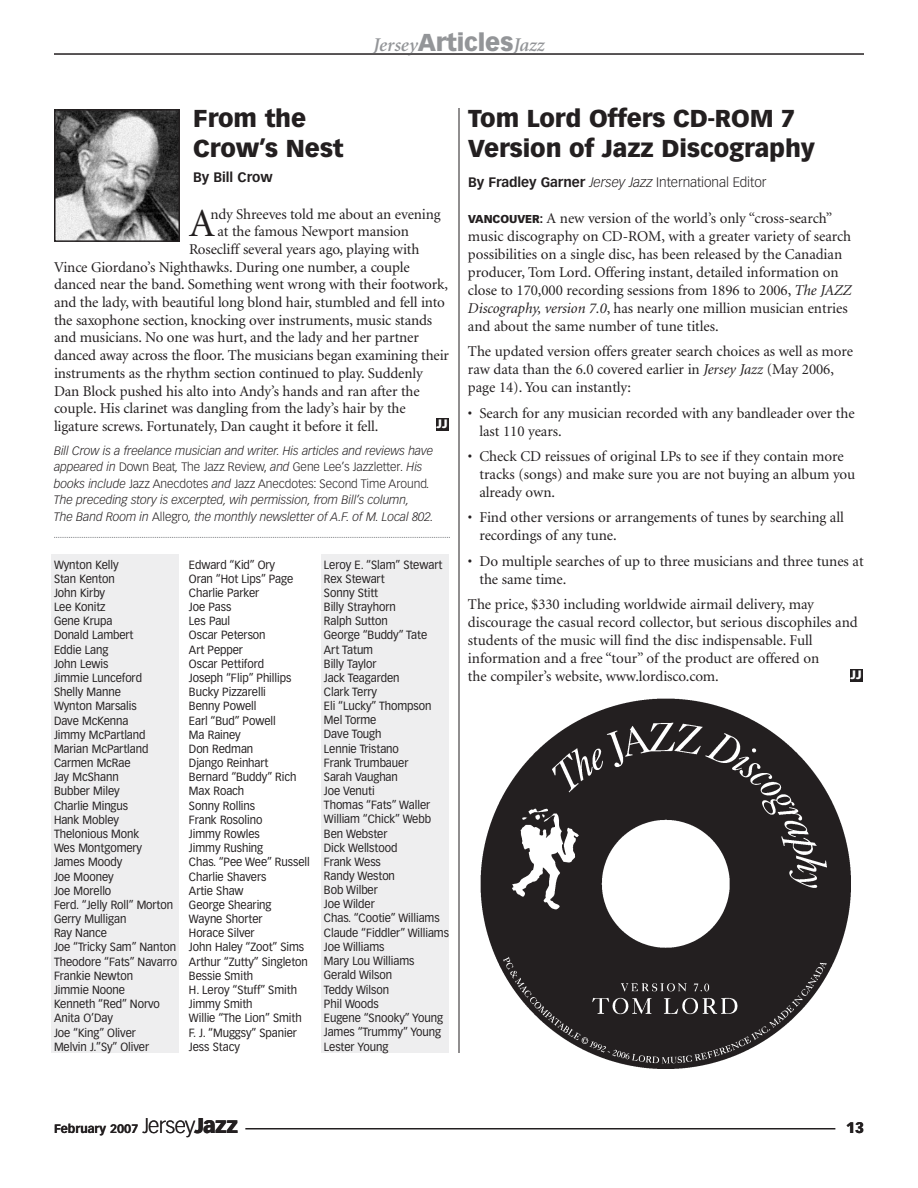
<style>
.page{position:relative;width:918px;height:1188px;background:#fff}
.page>*{position:absolute;margin:0;border:0;box-sizing:border-box;transform-origin:0 0}
.t1{font:39.9px "Minion";color:#231f20}
.t2{font:900 24px/30px "Vectora LH";letter-spacing:-.005em;color:#231f20}
.t3{font:italic 600 19.5px "Minion";color:#939598}
.t4{font:15px/18px "Minion";letter-spacing:-.005em;color:#231f20}
.t5{font:900 15px "Vectora LH";color:#231f20}
.t6{font:300 13.5px "Vectora LH";letter-spacing:-.005em;color:#231f20}
.t7{font:700 13.5px "Vectora LH";letter-spacing:-.005em;color:#231f20}
.t8{font:italic 300 12px/16.5px "Vectora LH";letter-spacing:-.005em;color:#231f20}
.t9{font:700 12px "Vectora LH";color:#231f20}
.t10{font:900 12px "Vectora LH";color:#fff}
.t11{font:11.7px/14.2px "Vectora LH";letter-spacing:-.005em;color:#231f20;scale:.95 1}
.s1{font-family:"Vectora LH";font-weight:900;font-style:normal;font-size:24px}
.s2{font-style:normal}
.s3{font-weight:700}
.s4{font-style:italic}
.s5{font-family:"Vectora LH";font-weight:900;font-size:11.25px}
.s6{font-weight:300;font-size:21px}
.s7{font-weight:900;font-size:21px}
</style>
<div class="page">
<div style="left:51px;top:554px;width:128px;height:499px;background:#eeeeef"></div>
<div style="left:321px;top:554px;width:128px;height:499px;background:#eeeeef"></div>
<hr style="left:245px;top:1128px;width:590px;height:2px;background:#231f20">
<hr style="left:54px;top:54px;width:810px;height:1px;background:#231f20">
<div style="left:850px;top:669px;width:12px;height:12px;background:#231f20"></div>
<div style="left:436px;top:418px;width:12px;height:13px;background:#231f20"></div>
<img style="left:57px;top:112px;width:120px;height:127px">
<div style="left:54px;top:109px;width:126px;height:133px;border:2px solid #231f20"></div>
<img style="left:480px;top:698px;width:371px;height:371px">
<svg style="left:54px;top:537px;width:396px;height:1px"></svg>
<hr style="left:459px;top:108px;width:1px;height:945px;background:#231f20">
<h3 class="t3" style="left:373px;top:37px;width:173px">Jersey<span class="s1">Articles</span>Jazz</h3>
<h2 class="t2" style="left:193px;top:105px;width:152px">From the<br>Crow’s Nest</h2>
<p class="t7" style="left:193px;top:172px;width:81px">By Bill Crow</p>
<h1 class="t1" style="left:189px;top:208px;width:27px">A</h1>
<p class="t4" style="left:210px;top:206px;width:232px">ndy Shreeves told me about an evening</p>
<p class="t4" style="left:217px;top:224px;width:193px">at the famous Newport mansion</p>
<p class="t4" style="left:189px;top:241px;width:232px">Rosecliff several years ago, playing with</p>
<p class="t4" style="left:54px;top:259px;width:357px">Vince Giordano’s Nighthawks. During one number, a couple</p>
<p class="t4" style="left:54px;top:277px;width:396px">danced near the band. Something went wrong with their footwork,</p>
<p class="t4" style="left:54px;top:294px;width:393px">and the lady, with beautiful long blond hair, stumbled and fell into</p>
<p class="t4" style="left:54px;top:312px;width:380px">the saxophone section, knocking over instruments, music stands</p>
<p class="t4" style="left:54px;top:330px;width:366px">and musicians. No one was hurt, and the lady and her partner</p>
<p class="t4" style="left:54px;top:348px;width:397px">danced away across the floor. The musicians began examining their</p>
<p class="t4" style="left:54px;top:365px;width:370px">instruments as the rhythm section continued to play. Suddenly</p>
<p class="t4" style="left:54px;top:383px;width:367px">Dan Block pushed his alto into Andy’s hands and ran after the</p>
<p class="t4" style="left:54px;top:401px;width:353px">couple. His clarinet was dangling from the lady’s hair by the</p>
<p class="t4" style="left:54px;top:418px;width:326px">ligature screws. Fortunately, Dan caught it before it fell.</p>
<p class="t8" style="left:54px;top:443px;width:381px">Bill Crow is a freelance musician and writer. His articles and reviews have appeared in <span class="s2">Down Beat</span>, <span class="s2">The Jazz Review,</span> and <span class="s2">Gene Lee’s Jazzletter</span>. His books include <span class="s2">Jazz Anecdotes</span> and <span class="s2">Jazz Anecdotes: Second Time Around</span>.<br>The preceding story is excerpted, wih permission, from Bill’s column,<br>The Band Room in <span class="s2">Allegro</span>, the monthly newsletter of A.F. of M. Local 802.</p>
<p class="t10" style="left:437px;top:419px;width:13px">JJ</p>
<p class="t11" style="left:54px;top:558px;width:131px">Wynton Kelly<br>Stan Kenton<br>John Kirby<br>Lee Konitz<br>Gene Krupa<br>Donald Lambert<br>Eddie Lang<br>John Lewis<br>Jimmie Lunceford<br>Shelly Manne<br>Wynton Marsalis<br>Dave McKenna<br>Jimmy McPartland<br>Marian McPartland<br>Carmen McRae<br>Jay McShann<br>Bubber Miley<br>Charlie Mingus<br>Hank Mobley<br>Thelonious Monk<br>Wes Montgomery<br>James Moody<br>Joe Mooney<br>Joe Morello<br>Ferd. “Jelly Roll” Morton<br>Gerry Mulligan<br>Ray Nance<br>Joe “Tricky Sam” Nanton<br>Theodore “Fats” Navarro<br>Frankie Newton<br>Jimmie Noone<br>Kenneth “Red” Norvo<br>Anita O’Day<br>Joe “King” Oliver<br>Melvin J.”Sy” Oliver</p>
<p class="t11" style="left:189px;top:558px;width:129px">Edward “Kid” Ory<br>Oran “Hot Lips” Page<br>Charlie Parker<br>Joe Pass<br>Les Paul<br>Oscar Peterson<br>Art Pepper<br>Oscar Pettiford<br>Joseph “Flip” Phillips<br>Bucky Pizzarelli<br>Benny Powell<br>Earl “Bud” Powell<br>Ma Rainey<br>Don Redman<br>Django Reinhart<br>Bernard “Buddy” Rich<br>Max Roach<br>Sonny Rollins<br>Frank Rosolino<br>Jimmy Rowles<br>Jimmy Rushing<br>Chas. “Pee Wee” Russell<br>Charlie Shavers<br>Artie Shaw<br>George Shearing<br>Wayne Shorter<br>Horace Silver<br>John Haley “Zoot” Sims<br>Arthur “Zutty” Singleton<br>Bessie Smith<br>H. Leroy “Stuff” Smith<br>Jimmy Smith<br>Willie “The Lion” Smith<br>F. J. “Muggsy” Spanier<br>Jess Stacy</p>
<p class="t11" style="left:324px;top:558px;width:133px">Leroy E. “Slam” Stewart<br>Rex Stewart<br>Sonny Stitt<br>Billy Strayhorn<br>Ralph Sutton<br>George “Buddy” Tate<br>Art Tatum<br>Billy Taylor<br>Jack Teagarden<br>Clark Terry<br>Eli “Lucky” Thompson<br>Mel Torme<br>Dave Tough<br>Lennie Tristano<br>Frank Trumbauer<br>Sarah Vaughan<br>Joe Venuti<br>Thomas “Fats” Waller<br>William “Chick” Webb<br>Ben Webster<br>Dick Wellstood<br>Frank Wess<br>Randy Weston<br>Bob Wilber<br>Joe Wilder<br>Chas. “Cootie” Williams<br>Claude “Fiddler” Williams<br>Joe Williams<br>Mary Lou Williams<br>Gerald Wilson<br>Teddy Wilson<br>Phil Woods<br>Eugene “Snooky” Young<br>James “Trummy” Young<br>Lester Young</p>
<h2 class="t2" style="left:468px;top:105px;width:349px">Tom Lord Offers CD-ROM 7<br>Version of Jazz Discography</h2>
<p class="t6" style="left:468px;top:176px;width:300px"><span class="s3">By Fradley Garner</span> <span class="s4">Jersey Jazz</span> International Editor</p>
<p class="t4" style="left:468px;top:210px;width:385px"><span class="s5">VANCOUVER:</span> A new version of the world’s only “cross-search” music discography on CD-ROM, with a greater variety of search possibilities on a single disc, has been released by the Canadian producer, Tom Lord. Offering instant, detailed information on close to 170,000 recording sessions from 1896 to 2006, <span class="s4">The JAZZ Discography, version 7.0</span>, has nearly one million musician entries and about the same number of tune titles.</p>
<p class="t4" style="left:468px;top:344px;width:387px">The updated version offers greater search choices as well as more raw data than the 6.0 covered earlier in <span class="s4">Jersey Jazz</span> (May 2006, page 14). You can instantly:</p>
<p class="t4" style="left:479px;top:405px;width:377px;text-indent:-11px">• Search for any musician recorded with any bandleader over the last 110 years.</p>
<p class="t4" style="left:479px;top:449px;width:377px;text-indent:-11px">• Check CD reissues of original LPs to see if they contain more tracks (songs) and make sure you are not buying an album you already own.</p>
<p class="t4" style="left:479px;top:510px;width:366px;text-indent:-11px">• Find other versions or arrangements of tunes by searching all recordings of any tune.</p>
<p class="t4" style="left:479px;top:553px;width:386px;text-indent:-11px">• Do multiple searches of up to three musicians and three tunes at the same time.</p>
<p class="t4" style="left:468px;top:597px;width:391px">The price, $330 including worldwide airmail delivery, may discourage the casual record collector, but serious discophiles and students of the music will find the disc indispensable. Full information and a free “tour” of the product are offered on<br>the compiler’s website, www.lordisco.com.</p>
<p class="t10" style="left:851px;top:669px;width:13px">JJ</p>
<p class="t9" style="left:54px;top:1124px;width:186px">February 2007 <span class="s6">Jersey</span><span class="s7">Jazz</span></p>
<p class="t5" style="left:846px;top:1122px;width:19px">13</p>
</div>
